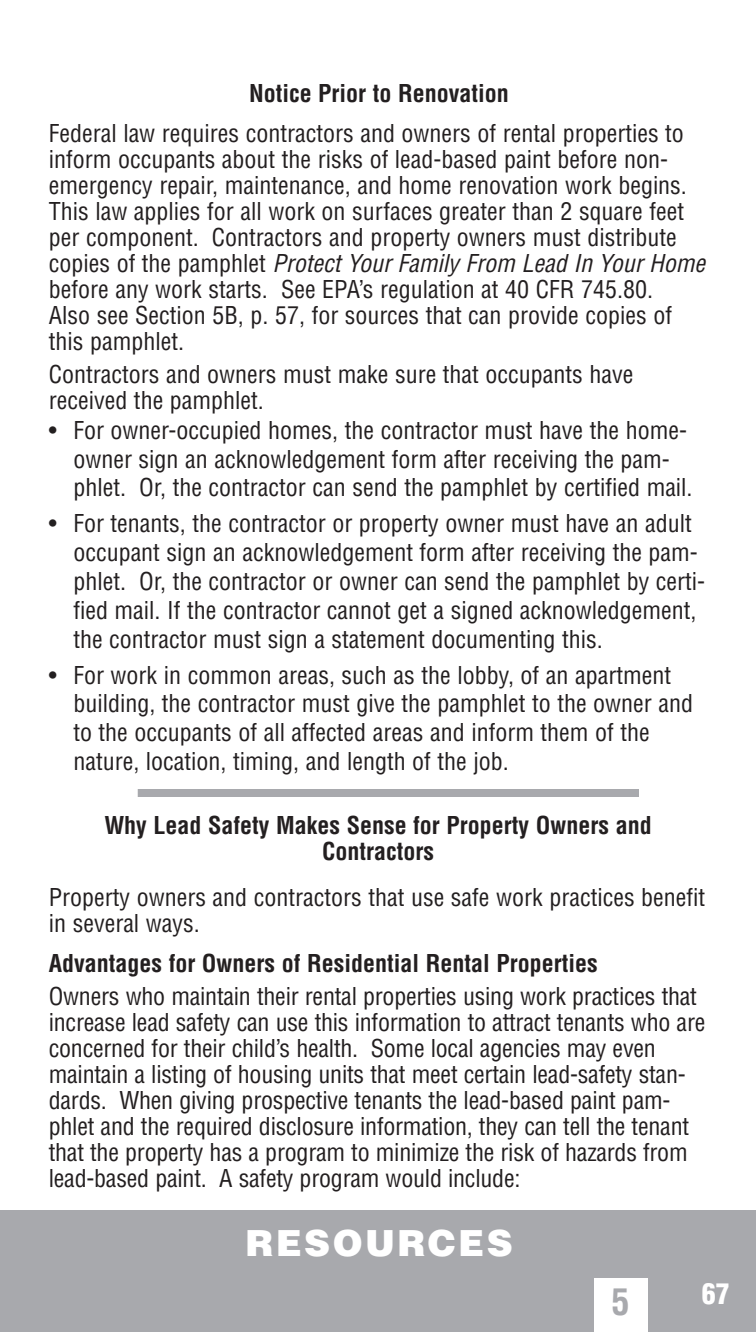
<style>
.page{position:relative;width:756px;height:1332px;background:#fff}
.page>*{position:absolute;margin:0;border:0;box-sizing:border-box;transform-origin:0 0}
.t1{font:900 36px "Helvetica";letter-spacing:.065em;color:#fff}
.t2{font:700 condensed 36px "Helvetica";color:#a8a9ad}
.t3{font:900 condensed 28px "Helvetica";color:#fff}
.t4{font:condensed 24px/26px "Helvetica";color:#231f20}
.t5{font:700 condensed 24px/26px "Helvetica";color:#231f20;text-align:center}
.s1{font-style:italic}
</style>
<div class="page">
<div style="left:0;top:1210px;width:756px;height:122px;background:#a8a9ad"></div>
<div style="left:594px;top:1278px;width:54px;height:54px;background:#fff"></div>
<div style="left:138px;top:789px;width:501px;height:8px;background:#a8a9ad"></div>
<p class="t5" style="left:249px;top:83px;width:261px">Notice Prior to Renovation</p>
<p class="t4" style="left:49px;top:122px;width:663px">Federal law requires contractors and owners of rental properties to inform occupants about the risks of lead-based paint before non&shy;emergency repair, maintenance, and home renovation work begins.<br>This law applies for all work on surfaces greater than 2 square feet per component. Contractors and property owners must distribute<br>c o p i e s o f t h e p a m p h l e t <span class="s1">Protect Your Family From Lead In Your Home </span>before any work starts. See EPA’s regulation at 40 CFR 745.80.<br>Also see Section 5B, p. 57, for sources that can provide copies of this pamphlet.</p>
<p class="t4" style="left:49px;top:363px;width:586px">Contractors and owners must make sure that occupants have received the pamphlet.</p>
<p class="t4" style="left:73px;top:418px;width:621px;line-height:28.8px;text-indent:-25px">• For owner-occupied homes, the contractor must have the home&shy;owner sign an acknowledgement form after receiving the pam&shy;phlet. Or, the contractor can send the pamphlet by certified mail.</p>
<p class="t4" style="left:73px;top:511px;width:633px;line-height:28.8px;text-indent:-25px">• For tenants, the contractor or property owner must have an adult occupant sign an acknowledgement form after receiving the pam&shy;phlet. Or, the contractor or owner can send the pamphlet by certi&shy;fied mail. If the contractor cannot get a signed acknowledgement, the contractor must sign a statement documenting this.</p>
<p class="t4" style="left:73px;top:663px;width:621px;line-height:28.8px;text-indent:-25px">• For work in common areas, such as the lobby, of an apartment building, the contractor must give the pamphlet to the owner and to the occupants of all affected areas and inform them of the nature, location, timing, and length of the job.</p>
<p class="t5" style="left:104px;top:814px;width:549px">Why Lead Safety Makes Sense for Property Owners and<br>Contractors</p>
<p class="t4" style="left:49px;top:886px;width:658px">Property owners and contractors that use safe work practices benefit in several ways.</p>
<p class="t5" style="left:49px;top:952px;width:550px">Advantages for Owners of Residential Rental Properties</p>
<p class="t4" style="left:49px;top:986px;width:658px">Owners who maintain their rental properties using work practices that increase lead safety can use this information to attract tenants who are concerned for their child’s health. Some local agencies may even maintain a listing of housing units that meet certain lead-safety stan&shy;dards. When giving prospective tenants the lead-based paint pam&shy;phlet and the required disclosure information, they can tell the tenant that the property has a program to minimize the risk of hazards from lead-based paint. A safety program would include:</p>
<h1 class="t1" style="left:245px;top:1230px;width:269px">RESOURCES</h1>
<h1 class="t2" style="left:612px;top:1288px;width:19px">5</h1>
<p class="t3" style="left:702px;top:1283px;width:29px">67</p>
</div>
